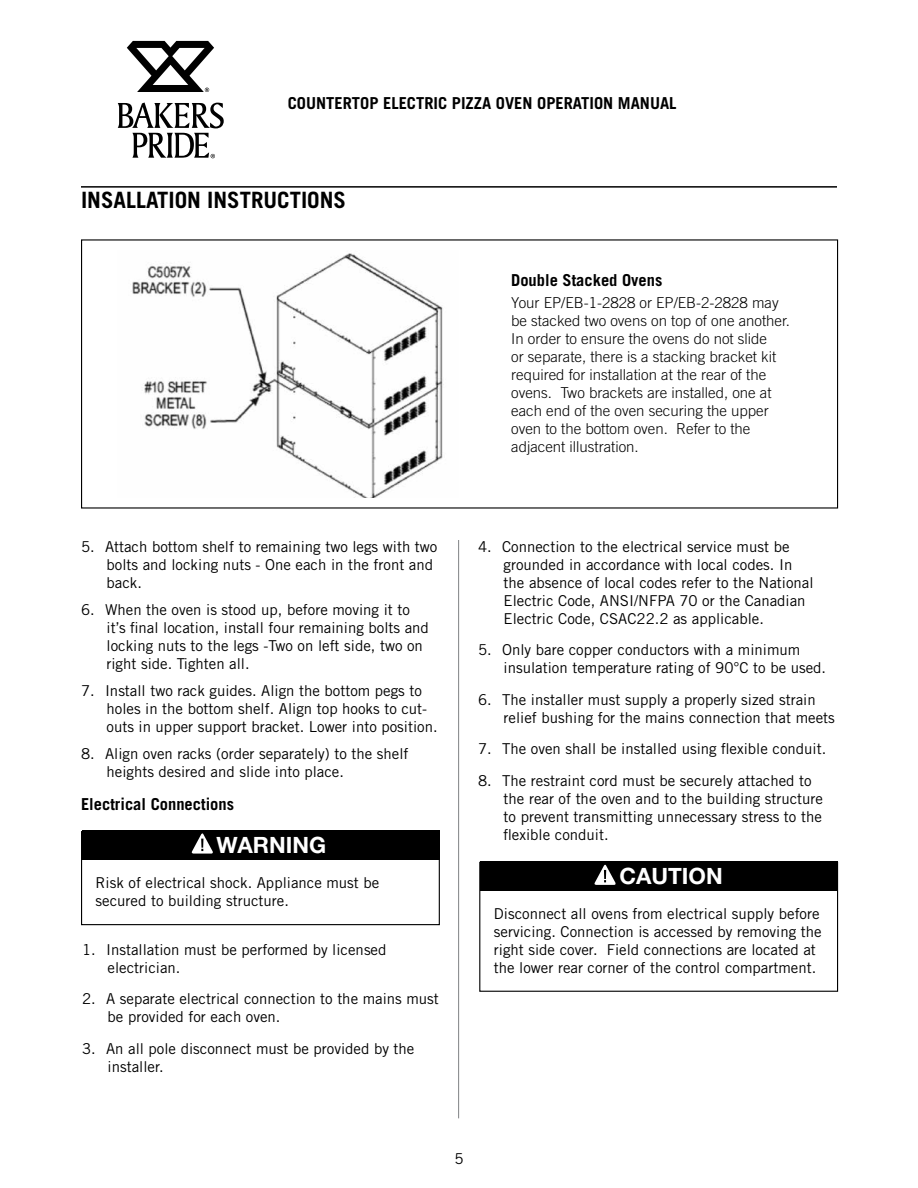
<style>
.page{position:relative;width:918px;height:1188px;background:#fff}
.page>*{position:absolute;margin:0;border:0;box-sizing:border-box;transform-origin:0 0}
.t1{font:700 22.5px "Trade Gothic";color:#000}
.t2{font:700 22.5px "Helvetica Neue";color:#fff}
.t3{font:700 16.5px "Trade Gothic";color:#000}
.t4{font:15px/18px "Trade Gothic";color:#000}
.t5{font:300 15px/18px "Trade Gothic";color:#000}
</style>
<div class="page">
<svg style="left:127px;top:41px;width:87px;height:51px"></svg>
<svg style="left:118px;top:102px;width:106px;height:56px"></svg>
<hr style="left:458px;top:540px;width:1px;height:578px;background:#808285">
<hr style="left:81px;top:186px;width:756px;height:2px;background:#000">
<div style="left:81px;top:831px;width:359px;height:94px;border:1px solid #000"></div>
<div style="left:82px;top:830px;width:357px;height:30px;background:#000"></div>
<svg style="left:191px;top:833px;width:22px;height:21px"></svg>
<img style="left:132px;top:253px;width:312px;height:244px">
<div style="left:479px;top:862px;width:359px;height:130px;border:1px solid #000"></div>
<div style="left:480px;top:862px;width:358px;height:29px;background:#000"></div>
<svg style="left:594px;top:864px;width:22px;height:21px"></svg>
<p class="t3" style="left:288px;top:93px;width:390px">COUNTERTOP ELECTRIC PIZZA OVEN OPERATION MANUAL</p>
<h1 class="t1" style="left:81px;top:186px;width:267px">INSALLATION INSTRUCTIONS</h1>
<p class="t3" style="left:511px;top:270px;width:153px">Double Stacked Ovens</p>
<p class="t5" style="left:511px;top:294px;width:280px">Your EP/EB-1-2828 or EP/EB-2-2828 may be stacked two ovens on top of one another.<br>In order to ensure the ovens do not slide<br>or separate, there is a stacking bracket kit required for installation at the rear of the ovens. Two brackets are installed, one at each end of the oven securing the upper oven to the bottom oven. Refer to the adjacent illustration.</p>
<p class="t4" style="left:106px;top:537px;width:332px;text-indent:-26px">5. Attach bottom shelf to remaining two legs with two bolts and locking nuts - One each in the front and back.</p>
<p class="t4" style="left:106px;top:600px;width:324px;text-indent:-26px">6. When the oven is stood up, before moving it to it’s final location, install four remaining bolts and locking nuts to the legs -Two on left side, two on right side. Tighten all.</p>
<p class="t4" style="left:106px;top:681px;width:333px;text-indent:-26px">7. Install two rack guides. Align the bottom pegs to holes in the bottom shelf. Align top hooks to cut&shy;outs in upper support bracket. Lower into position.</p>
<p class="t4" style="left:106px;top:744px;width:304px;text-indent:-26px">8. Align oven racks (order separately) to the shelf heights desired and slide into place.</p>
<p class="t3" style="left:81px;top:794px;width:155px">Electrical Connections</p>
<h1 class="t2" style="left:217px;top:831px;width:111px">WARNING</h1>
<p class="t4" style="left:96px;top:874px;width:285px">Risk of electrical shock. Appliance must be secured to building structure.</p>
<p class="t4" style="left:108px;top:940px;width:280px;text-indent:-26px">1. Installation must be performed by licensed electrician.</p>
<p class="t4" style="left:108px;top:990px;width:333px;text-indent:-26px">2. A separate electrical connection to the mains must be provided for each oven.</p>
<p class="t4" style="left:108px;top:1039px;width:308px;text-indent:-26px">3. An all pole disconnect must be provided by the installer.</p>
<p class="t4" style="left:504px;top:537px;width:311px;text-indent:-26px">4. Connection to the electrical service must be grounded in accordance with local codes. In the absence of local codes refer to the National Electric Code, ANSI/NFPA 70 or the Canadian Electric Code, CSAC22.2 as applicable.</p>
<p class="t4" style="left:504px;top:641px;width:324px;text-indent:-26px">5. Only bare copper conductors with a minimum insulation temperature rating of 90°C to be used.</p>
<p class="t4" style="left:504px;top:690px;width:333px;text-indent:-26px">6. The installer must supply a properly sized strain relief bushing for the mains connection that meets</p>
<p class="t4" style="left:478px;top:740px;width:350px">7. The oven shall be installed using flexible conduit.</p>
<p class="t4" style="left:504px;top:771px;width:321px;text-indent:-26px">8. The restraint cord must be securely attached to the rear of the oven and to the building structure to prevent transmitting unnecessary stress to the flexible conduit.</p>
<h1 class="t2" style="left:619px;top:862px;width:105px">CAUTION</h1>
<p class="t4" style="left:494px;top:905px;width:329px">Disconnect all ovens from electrical supply before servicing. Connection is accessed by removing the right side cover. Field connections are located at the lower rear corner of the control compartment.</p>
<p class="t4" style="left:454px;top:1150px;width:11px">5</p>
</div>
